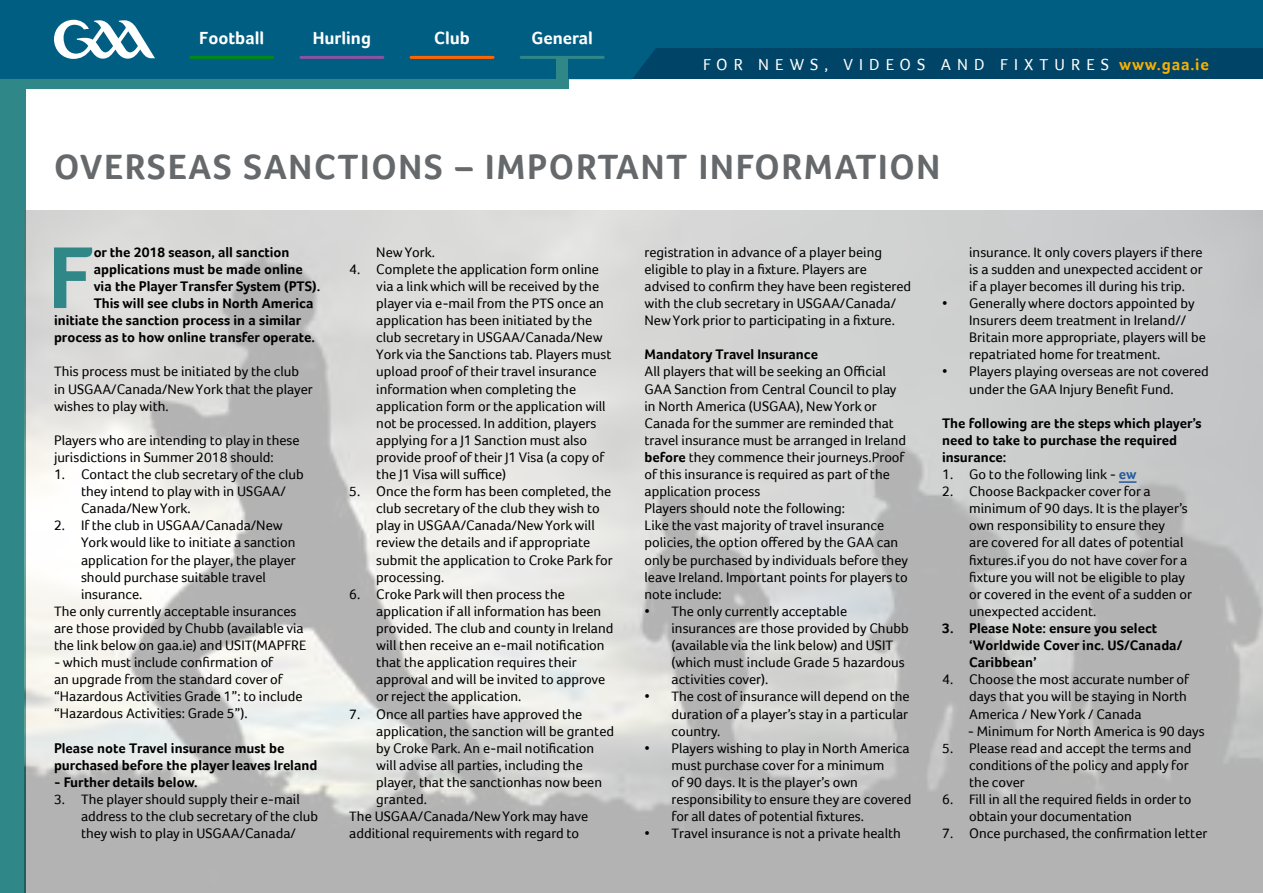
<style>
.page{position:relative;width:1263px;height:893px;background:#fff}
.page>*{position:absolute;margin:0;border:0;box-sizing:border-box;transform-origin:0 0}
.t1{font:700 90.3px "Foco";color:#308788}
.t2{font:700 36px "Foco";letter-spacing:.05em;color:#65696b}
.t3{font:700 18px "Foco";color:#fff}
.t4{font:16.5px "Foco";letter-spacing:.37em;color:#fff}
.t5{font:14.25px/17.1px "Foco";color:#000}
.t6{font:700 14.25px/17.1px "Foco";color:#000}
.s1{font-weight:700;color:#f9b000}
.s2{font-weight:700}
.s3{font-weight:700;color:#265a9b}
</style>
<div class="page">
<svg style="left:0;top:0;width:1263px;height:79px;background:#00587c"></svg>
<hr style="left:191px;top:56px;width:82px;height:3px;background:#018a1c">
<hr style="left:301px;top:56px;width:82px;height:3px;background:#8a52a0">
<hr style="left:411px;top:56px;width:82px;height:3px;background:#f60">
<hr style="left:521px;top:56px;width:82px;height:3px;background:#308788">
<div style="left:556px;top:57px;width:12px;height:22px;background:#308788"></div>
<div style="left:0;top:79px;width:568px;height:10px;background:#308788"></div>
<div style="left:0;top:87px;width:26px;height:806px;background:#308788"></div>
<svg style="left:54px;top:20px;width:101px;height:39px"></svg>
<img style="left:24px;top:211px;width:1239px;height:682px">
<svg style="left:1119px;top:481px;width:17px;height:2px"></svg>
<p class="t3" style="left:199px;top:31px;width:66px">Football</p>
<p class="t3" style="left:313px;top:31px;width:60px">Hurling</p>
<p class="t3" style="left:434px;top:31px;width:37px">Club</p>
<p class="t3" style="left:531px;top:31px;width:63px">General</p>
<p class="t4" style="left:703px;top:58px;width:507px">FOR NEWS, VIDEOS AND FIXTURES <span class="s1">www.gaa.ie</span></p>
<h2 class="t2" style="left:54px;top:153px;width:888px">OVERSEAS SANCTIONS – IMPORTANT INFORMATION</h2>
<h1 class="t1" style="left:48px;top:243px;width:47px">F</h1>
<p class="t6" style="left:94px;top:245px;width:197px">or the 2018 season, all sanction</p>
<p class="t6" style="left:94px;top:262px;width:211px">applications must be made online</p>
<p class="t6" style="left:94px;top:277px;width:228px">via the Player Transfer System (PTS).</p>
<p class="t6" style="left:94px;top:296px;width:221px">This will see clubs in North America</p>
<p class="t6" style="left:54px;top:313px;width:249px">initiate the sanction process in a similar</p>
<p class="t6" style="left:54px;top:330px;width:262px">process as to how online transfer operate.</p>
<p class="t5" style="left:54px;top:364px;width:260px">This process must be initiated by the club in USGAA/Canada/New York that the player wishes to play with.</p>
<p class="t5" style="left:54px;top:433px;width:247px">Players who are intending to play in these jurisdictions in Summer 2018 should:</p>
<p class="t5" style="left:81px;top:467px;width:224px;text-indent:-27px">1. Contact the club secretary of the club they intend to play with in USGAA/<br>Canada/New York.</p>
<p class="t5" style="left:54px;top:518px;width:230px">2. If the club in USGAA/Canada/New</p>
<p class="t5" style="left:81px;top:535px;width:216px">York would like to initiate a sanction</p>
<p class="t5" style="left:81px;top:552px;width:216px">application for the player, the player</p>
<p class="t5" style="left:81px;top:570px;width:186px">should purchase suitable travel</p>
<p class="t5" style="left:81px;top:587px;width:63px">insurance.</p>
<p class="t5" style="left:54px;top:604px;width:244px">The only currently acceptable insurances</p>
<p class="t5" style="left:54px;top:619px;width:251px">are those provided by Chubb (available via</p>
<p class="t5" style="left:54px;top:637px;width:254px">the link below on gaa.ie) and USIT(MAPFRE</p>
<p class="t5" style="left:54px;top:654px;width:250px">- which must include confirmation of<br>an upgrade from the standard cover of “Hazardous Activities Grade 1”: to include “Hazardous Activities: Grade 5”).</p>
<p class="t6" style="left:54px;top:741px;width:265px">Please note Travel insurance must be purchased before the player leaves Ireland</p>
<p class="t6" style="left:54px;top:775px;width:145px">- Further details below.</p>
<p class="t5" style="left:81px;top:792px;width:239px;text-indent:-27px">3. The player should supply their e-mail address to the club secretary of the club they wish to play in USGAA/Canada/</p>
<p class="t5" style="left:376px;top:245px;width:60px">New York.</p>
<p class="t5" style="left:376px;top:262px;width:237px;text-indent:-27px">4. Complete the application form online via a link which will be received by the player via e-mail from the PTS once an application has been initiated by the club secretary in USGAA/Canada/New York via the Sanctions tab. Players must upload proof of their travel insurance information when completing the application form or the application will not be processed. In addition, players applying for a J1 Sanction must also provide proof of their J1 Visa (a copy of the J1 Visa will suffice)</p>
<p class="t5" style="left:376px;top:484px;width:238px;text-indent:-27px">5. Once the form has been completed, the club secretary of the club they wish to play in USGAA/Canada/New York will review the details and if appropriate submit the application to Croke Park for processing.</p>
<p class="t5" style="left:376px;top:587px;width:239px;text-indent:-27px">6. Croke Park will then process the application if all information has been provided. The club and county in Ireland will then receive an e-mail notification that the application requires their approval and will be invited to approve or reject the application.</p>
<p class="t5" style="left:349px;top:706px;width:234px">7. Once all parties have approved the</p>
<p class="t5" style="left:376px;top:723px;width:239px">application, the sanction will be granted</p>
<p class="t5" style="left:376px;top:739px;width:219px">by Croke Park. An e-mail notification</p>
<p class="t5" style="left:376px;top:758px;width:208px">will advise all parties, including the</p>
<p class="t5" style="left:376px;top:775px;width:227px">player, that the sanctionhas now been</p>
<p class="t5" style="left:376px;top:792px;width:52px">granted.</p>
<p class="t5" style="left:349px;top:809px;width:241px">The USGAA/Canada/New York may have</p>
<p class="t5" style="left:349px;top:826px;width:231px">additional requirements with regard to</p>
<p class="t5" style="left:644px;top:245px;width:268px">registration in advance of a player being eligible to play in a fixture. Players are advised to confirm they have been registered with the club secretary in USGAA/Canada/ New York prior to participating in a fixture.</p>
<p class="t6" style="left:644px;top:347px;width:175px">Mandatory Travel Insurance</p>
<p class="t5" style="left:644px;top:363px;width:265px">All players that will be seeking an Official GAA Sanction from Central Council to play in North America (USGAA), New York or Canada for the summer are reminded that travel insurance must be arranged in Ireland <span class="s2">before</span> they commence their journeys.Proof of this insurance is required as part of the application process<br>Players should note the following:<br>Like the vast majority of travel insurance policies, the option offered by the GAA can only be purchased by individuals before they leave Ireland. Important points for players to note include:</p>
<p class="t5" style="left:671px;top:604px;width:239px;text-indent:-27px">• The only currently acceptable insurances are those provided by Chubb (available via the link below) and USIT (which must include Grade 5 hazardous activities cover).</p>
<p class="t5" style="left:671px;top:689px;width:240px;text-align:justify;text-indent:-27px">• The cost of insurance will depend on the duration of a player’s stay in a particular country.</p>
<p class="t5" style="left:671px;top:741px;width:241px;text-indent:-27px">• Players wishing to play in North America must purchase cover for a minimum<br>of 90 days. It is the player’s own responsibility to ensure they are covered for all dates of potential fixtures.</p>
<p class="t5" style="left:644px;top:826px;width:258px">• Travel insurance is not a private health</p>
<p class="t5" style="left:969px;top:245px;width:235px;text-align:justify">insurance. It only covers players if there is a sudden and unexpected accident or if a player becomes ill during his trip.</p>
<p class="t5" style="left:969px;top:296px;width:238px;text-indent:-27px">• Generally where doctors appointed by Insurers deem treatment in Ireland// Britain more appropriate, players will be repatriated home for treatment.</p>
<p class="t5" style="left:942px;top:364px;width:268px;text-align:center">• Players playing overseas are not covered under the GAA Injury Benefit Fund.</p>
<p class="t6" style="left:942px;top:416px;width:261px">The following are the steps which player’s need to take to purchase the required insurance:</p>
<p class="t5" style="left:942px;top:467px;width:196px">1. Go to the following link - <span class="s3">ew</span></p>
<p class="t5" style="left:969px;top:484px;width:224px;text-indent:-27px">2. Choose Backpacker cover for a minimum of 90 days. It is the player’s own responsibility to ensure they<br>are covered for all dates of potential fixtures.if you do not have cover for a fixture you will not be eligible to play or covered in the event of a sudden or unexpected accident.</p>
<p class="t6" style="left:969px;top:621px;width:215px;text-indent:-27px">3. Please Note: ensure you select ‘Worldwide Cover inc. US/Canada/<br>Caribbean’</p>
<p class="t5" style="left:969px;top:672px;width:221px;text-indent:-27px">4. Choose the most accurate number of days that you will be staying in North<br>America / New York / Canada</p>
<p class="t5" style="left:968px;top:723px;width:238px">- Minimum for North America is 90 days</p>
<p class="t5" style="left:969px;top:741px;width:224px;text-indent:-27px">5. Please read and accept the terms and conditions of the policy and apply for the cover</p>
<p class="t5" style="left:969px;top:792px;width:224px;text-indent:-27px">6. Fill in all the required fields in order to obtain your documentation</p>
<p class="t5" style="left:942px;top:826px;width:267px">7. Once purchased, the confirmation letter</p>
</div>
